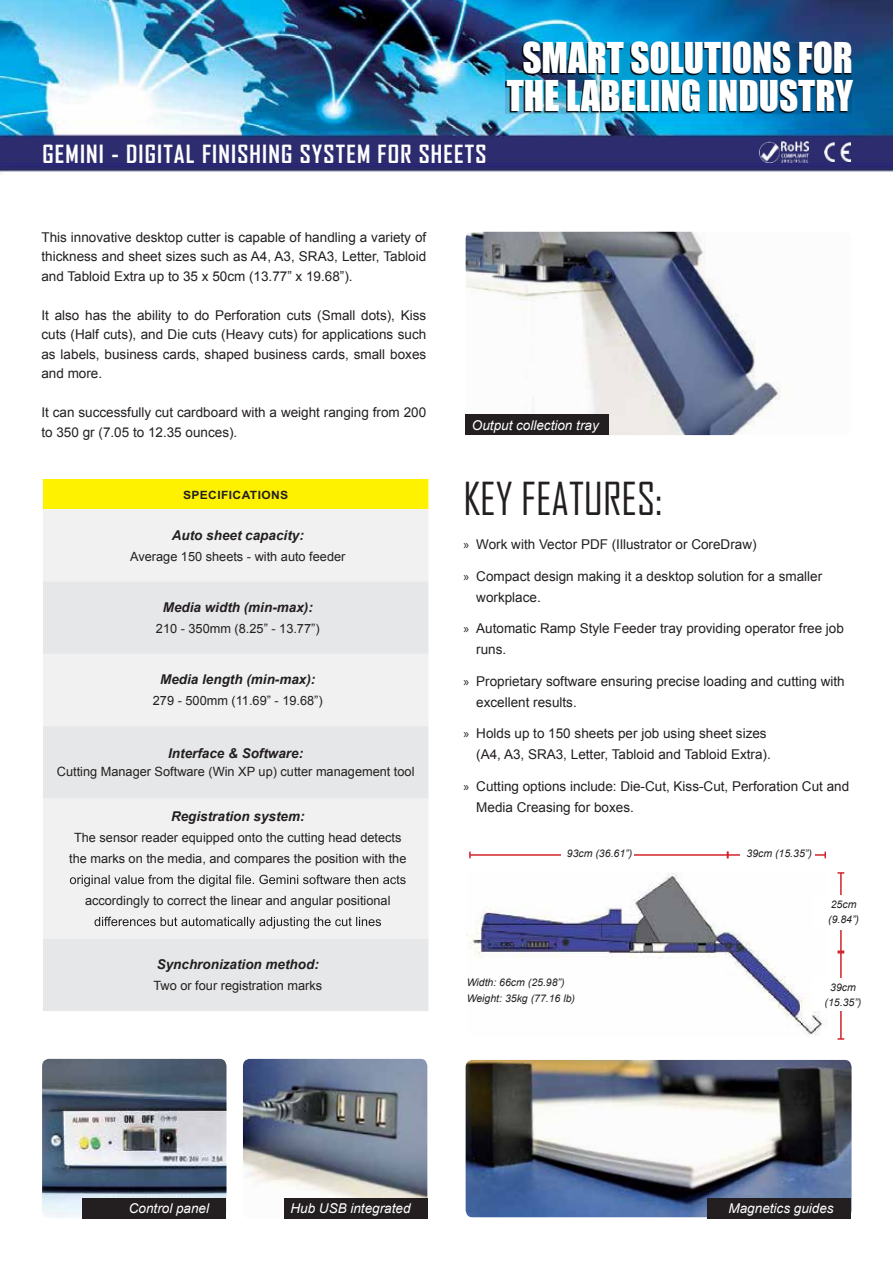
<style>
.page{position:relative;width:893px;height:1263px;background:#fff}
.page>*{position:absolute;margin:0;border:0;box-sizing:border-box;transform-origin:0 0}
.t1{font:43.5px "Agency FB";color:#231f20}
.t2{font:39px/37.5px "Impact";color:#fff;text-align:center;scale:.95 1}
.t3{font:700 24px "Agency FB";letter-spacing:.05em;color:#fff}
.t4{font:13.5px/19.5px "Arial";color:#231f20}
.t5{font:italic 700 13.5px "Arial";color:#231f20}
.t6{font:italic 13.5px "Arial";color:#fff}
.t7{font:12.75px/21px "Arial";color:#231f20;text-align:center}
.t8{font:700 11.4px "Arial";letter-spacing:.035em;color:#231f20;scale:1.05 1}
.t9{font:italic 10.5px/15px "Arial";color:#231f20}
.s1{font-family:"Myriad Pro"}
</style>
<div class="page">
<img style="left:0;top:0;width:893px;height:173px">
<img style="left:824px;top:142px;width:26px;height:19px">
<img style="left:759px;top:141px;width:50px;height:21px">
<svg style="left:505px;top:43px;width:347px;height:70px;background:#073b56"></svg>
<div style="left:42px;top:479px;width:387px;height:30px;background:#fff200"></div>
<div style="left:43px;top:509px;width:385px;height:72px;background:#f1f1f2"></div>
<svg style="left:43px;top:581px;width:385px;height:430px;fill:#e6e7e8"></svg>
<hr style="left:41px;top:479px;width:2px;height:30px;background:#fff">
<hr style="left:428px;top:479px;width:2px;height:30px;background:#fff">
<svg style="left:70px;top:875px;width:336px;height:12px"></svg>
<svg style="left:94px;top:917px;width:287px;height:12px"></svg>
<img style="left:466px;top:232px;width:314px;height:203px">
<img style="left:466px;top:1060px;width:385px;height:157px">
<img style="left:243px;top:1059px;width:184px;height:139px">
<div style="left:707px;top:1198px;width:144px;height:20px;background:#231f20"></div>
<div style="left:284px;top:1198px;width:144px;height:20px;background:#231f20"></div>
<div style="left:466px;top:415px;width:143px;height:20px;background:#231f20"></div>
<img style="left:469px;top:872px;width:358px;height:164px">
<hr style="left:470px;top:854px;width:257px;height:2px;background:#d2232a">
<svg style="left:469px;top:851px;width:2px;height:7px"></svg>
<div style="left:561px;top:849px;width:73px;height:15px;background:#fff"></div>
<hr style="left:728px;top:854px;width:97px;height:2px;background:#d2232a">
<svg style="left:727px;top:851px;width:2px;height:7px"></svg>
<svg style="left:824px;top:851px;width:2px;height:7px"></svg>
<hr style="left:840px;top:873px;width:2px;height:78px;background:#d2232a">
<svg style="left:837px;top:872px;width:7px;height:2px"></svg>
<hr style="left:840px;top:953px;width:2px;height:86px;background:#d2232a">
<svg style="left:837px;top:1038px;width:7px;height:2px"></svg>
<svg style="left:837px;top:950px;width:7px;height:3px"></svg>
<div style="left:813px;top:895px;width:57px;height:34px;background:#fff"></div>
<div style="left:812px;top:978px;width:58px;height:33px;background:#fff"></div>
<div style="left:740px;top:849px;width:74px;height:16px;background:#fff"></div>
<img style="left:42px;top:1059px;width:184px;height:159px">
<div style="left:82px;top:1198px;width:144px;height:20px;background:#231f20"></div>
<h3 class="t3" style="left:43px;top:141px;width:445px">GEMINI - DIGITAL FINISHING SYSTEM FOR SHEETS</h3>
<h2 class="t2" style="left:507px;top:38px;width:366px">SMART SOLUTIONS FOR<br>THE LABELING INDUSTRY</h2>
<p class="t4" style="left:41px;top:227px;width:386px;text-align:justify">This innovative desktop cutter is capable of handling a variety of thickness and sheet sizes such as A4, A3, SRA3, Letter, Tabloid and Tabloid Extra up to 35 x 50cm (13.77” x 19.68”).</p>
<p class="t4" style="left:41px;top:305px;width:386px;text-align:justify">It also has the ability to do Perforation cuts (Small dots), Kiss cuts (Half cuts), and Die cuts (Heavy cuts) for applications such as labels, business cards, shaped business cards, small boxes and more.</p>
<p class="t4" style="left:41px;top:403px;width:386px">It can successfully cut cardboard with a weight ranging from 200 to 350 gr (7.05 to 12.35 ounces).</p>
<p class="t8" style="left:183px;top:488px;width:102px">SPECIFICATIONS</p>
<p class="t5" style="left:172px;top:526px;width:134px">Auto sheet capacity:</p>
<p class="t7" style="left:130px;top:546px;width:217px">Average 150 sheets - with auto feeder</p>
<p class="t5" style="left:163px;top:598px;width:152px">Media width (min-max):</p>
<p class="t7" style="left:156px;top:618px;width:165px">210 - 350mm (8.25” - 13.77”)</p>
<p class="t5" style="left:160px;top:671px;width:157px">Media length (min-max):</p>
<p class="t7" style="left:153px;top:690px;width:171px">279 - 500mm (11.69” - 19.68”)</p>
<p class="t5" style="left:168px;top:744px;width:137px">Interface &amp; Software:</p>
<p class="t7" style="left:57px;top:761px;width:359px">Cutting Manager Software (Win XP up) cutter management tool</p>
<p class="t5" style="left:171px;top:807px;width:135px">Registration system:</p>
<p class="t7" style="left:69px;top:827px;width:339px">The sensor reader equipped onto the cutting head detects the marks on the media, and compares the position with the</p>
<p class="t7" style="left:85px;top:890px;width:307px">accordingly to correct the linear and angular positional</p>
<p class="t5" style="left:157px;top:955px;width:164px">Synchronization method:</p>
<p class="t7" style="left:153px;top:975px;width:170px">Two or four registration marks</p>
<p class="t6" style="left:472px;top:416px;width:128px">Output collection tray</p>
<h1 class="t1" style="left:463px;top:472px;width:201px">KEY FEATURES:</h1>
<p class="t4" style="left:463px;top:535px;width:295px"><span class="s1">»</span> Work with Vector PDF (Illustrator or CoreDraw)</p>
<p class="t4" style="left:476px;top:566px;width:347px;line-height:21px;text-indent:-13px"><span class="s1">»</span> Compact design making it a desktop solution for a smaller workplace.</p>
<p class="t4" style="left:476px;top:618px;width:369px;line-height:21px;text-indent:-13px"><span class="s1">»</span> Automatic Ramp Style Feeder tray providing operator free job runs.</p>
<p class="t4" style="left:476px;top:671px;width:370px;line-height:21px;text-indent:-13px"><span class="s1">»</span> Proprietary software ensuring precise loading and cutting with excellent results.</p>
<p class="t4" style="left:476px;top:723px;width:296px;line-height:21px;text-indent:-13px"><span class="s1">»</span> Holds up to 150 sheets per job using sheet sizes (A4, A3, SRA3, Letter, Tabloid and Tabloid Extra).</p>
<p class="t4" style="left:476px;top:776px;width:374px;line-height:21px;text-indent:-13px"><span class="s1">»</span> Cutting options include: Die-Cut, Kiss-Cut, Perforation Cut and<br>Media Creasing for boxes.</p>
<p class="t9" style="left:567px;top:846px;width:67px">93cm (36.61”)</p>
<p class="t9" style="left:467px;top:974px;width:110px;line-height:16.5px">Width: 66cm (25.98”)<br>Weight: 35kg (77.16 lb)</p>
<p class="t9" style="left:746px;top:846px;width:67px">39cm (15.35”)</p>
<p class="t9" style="left:828px;top:897px;width:32px">25cm (9.84”)</p>
<p class="t9" style="left:825px;top:980px;width:38px;text-align:center">39cm (15.35”)</p>
<p class="t6" style="left:129px;top:1199px;width:82px">Control panel</p>
<p class="t6" style="left:290px;top:1199px;width:122px">Hub USB integrated</p>
<p class="t6" style="left:729px;top:1199px;width:107px">Magnetics guides</p>
</div>
